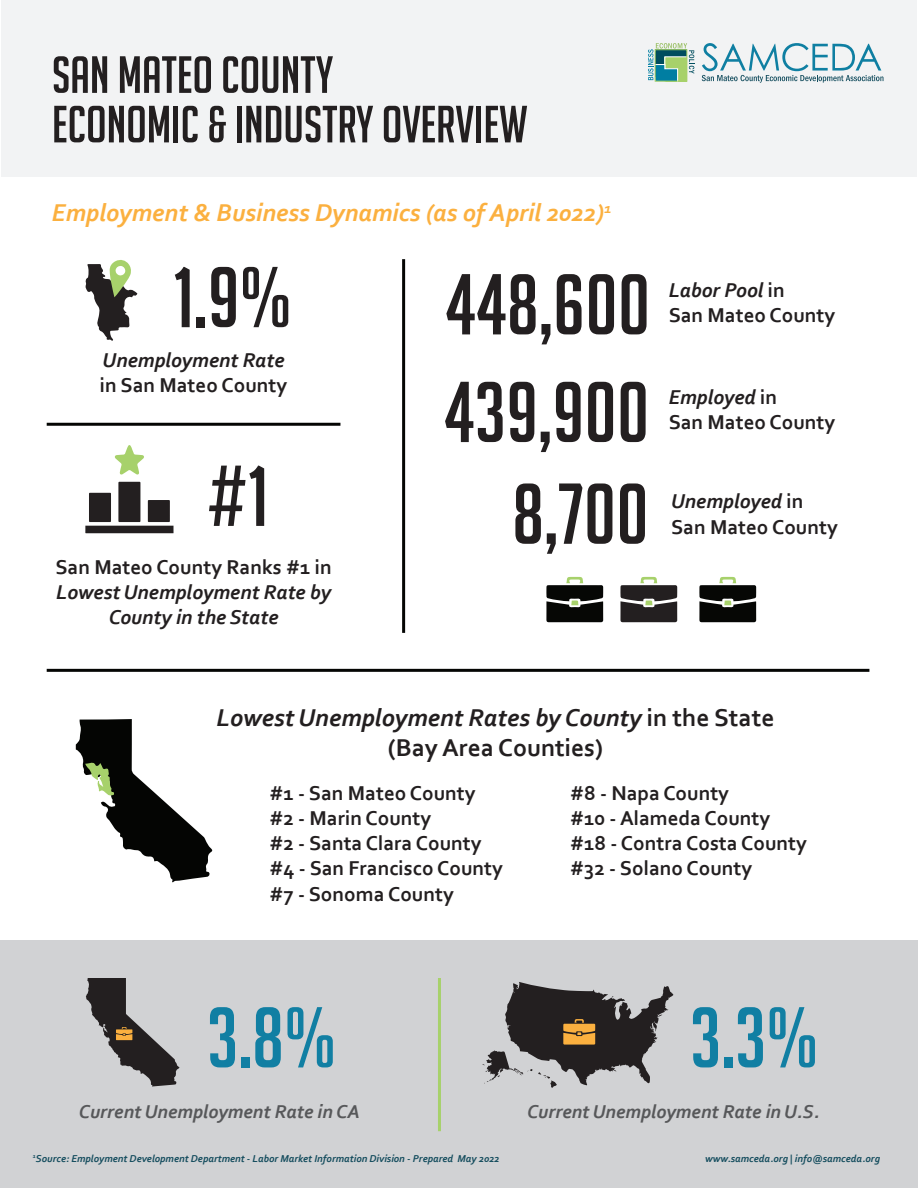
<style>
.page{position:relative;width:918px;height:1188px;background:#fff}
.page>*{position:absolute;margin:0;border:0;box-sizing:border-box;transform-origin:0 0}
.t1{font:84px "Big Noodle Titling";color:#231f20}
.t2{font:84px "Big Noodle Titling";color:#117fa3}
.t3{font:51px/49.5px "Big Noodle Titling";color:#231f20}
.t4{font:italic 700 25.5px/30.6px "Corbel";color:#231f20;text-align:center}
.t5{font:italic 700 25.5px "Corbel";color:#fbb03f}
.t6{font:700 21px/25.2px "Corbel";color:#231f20}
.t7{font:italic 700 21px/25.2px "Corbel";color:#231f20;text-align:center}
.t8{font:italic 700 19.5px "Corbel";color:#57585a}
.t9{font:italic 700 10.5px "Corbel";color:#154d5e}
.s1{font-style:normal}
</style>
<div class="page">
<div style="left:1px;top:940px;width:917px;height:248px;background:#d1d2d4"></div>
<div style="left:2px;top:0;width:915px;height:177px;background:#f2f3f4"></div>
<hr style="left:402px;top:259px;width:3px;height:374px;background:#040503">
<hr style="left:438px;top:978px;width:3px;height:153px;background:#a7d16b">
<hr style="left:47px;top:423px;width:293px;height:3px;background:#040503">
<hr style="left:47px;top:669px;width:822px;height:3px;background:#040503">
<svg style="left:546px;top:577px;width:57px;height:45px"></svg>
<svg style="left:620px;top:577px;width:57px;height:45px"></svg>
<svg style="left:699px;top:577px;width:57px;height:45px"></svg>
<svg style="left:85px;top:260px;width:52px;height:81px"></svg>
<svg style="left:115px;top:445px;width:29px;height:30px"></svg>
<svg style="left:85px;top:482px;width:89px;height:51px"></svg>
<svg style="left:76px;top:719px;width:137px;height:163px"></svg>
<svg style="left:86px;top:978px;width:93px;height:109px"></svg>
<svg style="left:482px;top:982px;width:191px;height:106px"></svg>
<svg style="left:702px;top:43px;width:181px;height:40px"></svg>
<div style="left:655px;top:49px;width:32px;height:33px;border:1px solid #a7d16a"></div>
<svg style="left:648px;top:43px;width:46px;height:38px"></svg>
<h2 class="t3" style="left:52px;top:50px;width:477px">SAN MATEO COUNTY<br>ECONOMIC &amp; INDUSTRY OVERVIEW</h2>
<p class="t5" style="left:52px;top:197px;width:561px">Employment &amp; Business Dynamics (as of April 2022)<sup>1</sup></p>
<h1 class="t1" style="left:174px;top:252px;width:120px">1.9%</h1>
<p class="t7" style="left:103px;top:347px;width:183px">Unemployment Rate</p>
<p class="t6" style="left:100px;top:372px;width:189px">in San Mateo County</p>
<h1 class="t1" style="left:209px;top:451px;width:61px">#1</h1>
<p class="t6" style="left:55px;top:554px;width:278px">San Mateo County Ranks #1 in</p>
<p class="t7" style="left:56px;top:579px;width:276px">Lowest Unemployment Rate by<br>County in the State</p>
<h1 class="t1" style="left:445px;top:259px;width:207px">448,600</h1>
<h1 class="t1" style="left:444px;top:367px;width:207px">439,900</h1>
<h1 class="t1" style="left:512px;top:469px;width:138px">8,700</h1>
<p class="t7" style="left:669px;top:277px;width:118px">Labor Pool <span class="s1">in</span></p>
<p class="t6" style="left:669px;top:302px;width:168px">San Mateo County</p>
<p class="t7" style="left:669px;top:384px;width:110px">Employed <span class="s1">in</span></p>
<p class="t6" style="left:669px;top:409px;width:168px">San Mateo County</p>
<p class="t7" style="left:671px;top:488px;width:134px">Unemployed <span class="s1">in</span></p>
<p class="t6" style="left:671px;top:514px;width:168px">San Mateo County</p>
<p class="t4" style="left:216px;top:701px;width:560px">Lowest Unemployment Rates by County <span class="s1">in the State (Bay Area Counties)</span></p>
<p class="t6" style="left:270px;top:780px;width:235px">#1 - San Mateo County #2 - Marin County<br>#2 - Santa Clara County #4 - San Francisco County #7 - Sonoma County</p>
<p class="t6" style="left:570px;top:780px;width:238px">#8 - Napa County<br>#10 - Alameda County #18 - Contra Costa County #32 - Solano County</p>
<h1 class="t2" style="left:207px;top:992px;width:131px">3.8%</h1>
<h1 class="t2" style="left:690px;top:992px;width:130px">3.3%</h1>
<p class="t8" style="left:79px;top:1099px;width:283px">Current Unemployment Rate in CA</p>
<p class="t9" style="left:33px;top:1152px;width:468px"><sup>1</sup>Source: Employment Development Department - Labor Market Information Division - Prepared May 2022</p>
<p class="t9" style="left:705px;top:1152px;width:177px">www.samceda.org | info@samceda.org</p>
<p class="t8" style="left:527px;top:1100px;width:294px">Current Unemployment Rate in U.S.</p>
</div>
